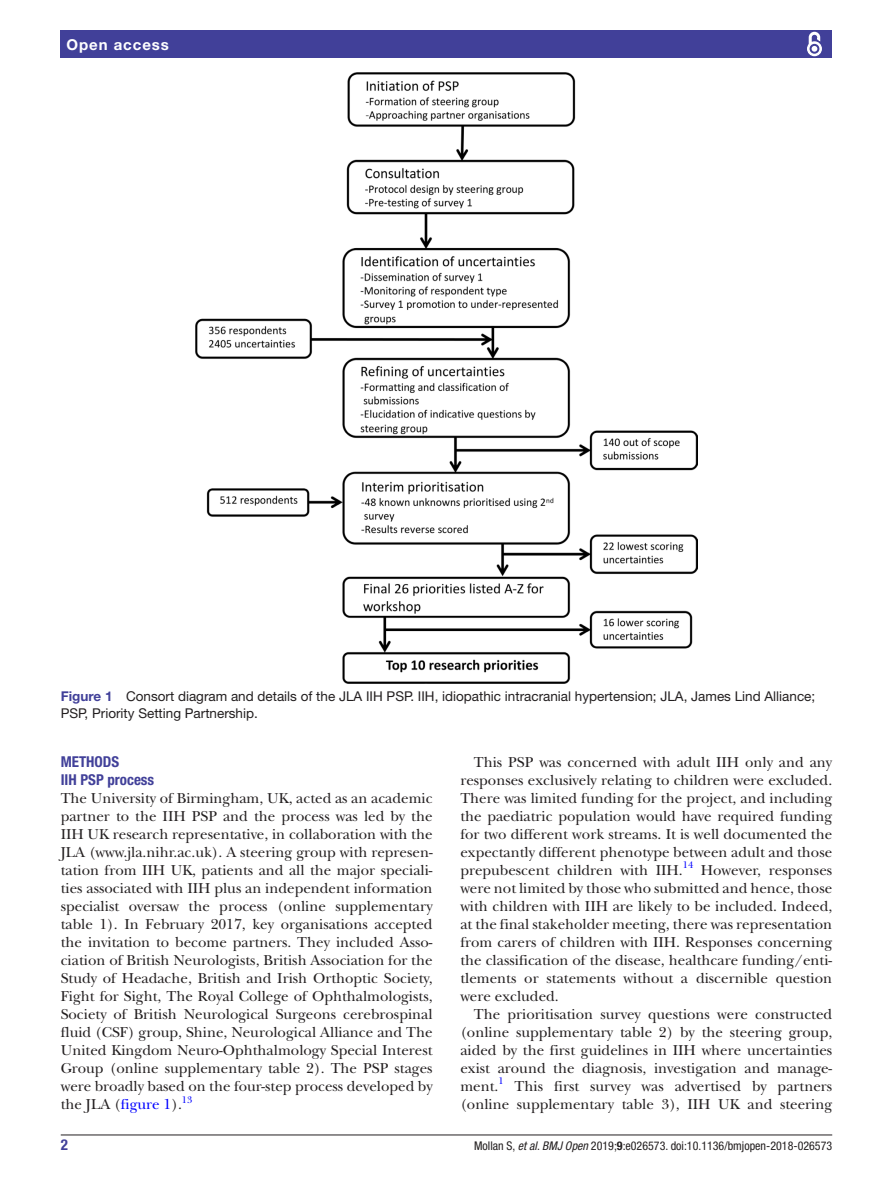
<style>
.page{position:relative;width:893px;height:1191px;background:#fff}
.page>*{position:absolute;margin:0;border:0;box-sizing:border-box;transform-origin:0 0}
.t1{font:15px/18px "New Baskerville";color:#231f20;text-align:justify}
.t2{font:700 condensed 15px/18px "Helvetica Neue LT Std";color:#414099}
.t3{font:700 15px "Helvetica Neue LT Std";letter-spacing:.065em;color:#fff}
.t4{font:13.5px/16.2px "Helvetica Neue LT Std";color:#231f20}
.t5{font:condensed 12px "Helvetica Neue LT Std";color:#231f20}
.t6{font:9.9px "New Baskerville";color:#00f}
.s1{font-weight:700;color:#414099}
.s2{color:#00f}
.s3{font-style:italic}
.s4{font-weight:700}
</style>
<div class="page">
<hr style="left:61px;top:1134px;width:771px;height:1px;background:#231f20">
<div style="left:61px;top:31px;width:771px;height:27px;background:#414099"></div>
<svg style="left:807px;top:31px;width:15px;height:26px"></svg>
<img style="left:196px;top:73px;width:501px;height:610px">
<p class="t3" style="left:66px;top:35px;width:104px">Open access</p>
<p class="t4" style="left:61px;top:688px;width:756px"><span class="s1">Figure 1</span> Consort diagram and details of the JLA IIH PSP. IIH, idiopathic intracranial hypertension; JLA, James Lind Alliance;<br>PSP, Priority Setting Partnership.</p>
<p class="t2" style="left:61px;top:752px;width:95px">Methods<br>IIH PSP process</p>
<p class="t1" style="left:61px;top:789px;width:373px">The University of Birmingham, UK, acted as an academic partner to the IIH PSP and the process was led by the IIH UK research representative, in collaboration with the JLA (www.jla.nihr.ac.uk). A steering group with represen&shy;tation from IIH UK, patients and all the major speciali&shy;ties associated with IIH plus an independent information specialist oversaw the process (online supplementary table 1). In February 2017, key organisations accepted the invitation to become partners. They included Asso&shy;ciation of British Neurologists, British Association for the Study of Headache, British and Irish Orthoptic Society, Fight for Sight, The Royal College of Ophthalmologists, Society of British Neurological Surgeons cerebrospinal fluid (CSF) group, Shine, Neurological Alliance and The United Kingdom Neuro-Ophthalmology Special Interest Group (online supplementary table 2). The PSP stages were broadly based on the four-step process developed by the JLA (<span class="s2">figure 1</span>).</p>
<p class="t6" style="left:182px;top:1093px;width:12px">13</p>
<p class="t1" style="left:460px;top:753px;width:373px;text-indent:14px">This PSP was concerned with adult IIH only and any responses exclusively relating to children were excluded.<br>There was limited funding for the project, and including the paediatric population would have required funding for two different work streams. It is well documented the expectantly different phenotype between adult and those prepubescent children with IIH.</p>
<p class="t6" style="left:683px;top:859px;width:12px">14</p>
<p class="t1" style="left:460px;top:861px;width:373px;text-indent:241px">However, responses were not limited by those who submitted and hence, those with children with IIH are likely to be included. Indeed, at the final stakeholder meeting, there was representation from carers of children with IIH. Responses concerning the classification of the disease, healthcare funding/enti&shy;tlements or statements without a discernible question were excluded.</p>
<p class="t1" style="left:460px;top:1005px;width:373px;text-indent:14px">The prioritisation survey questions were constructed (online supplementary table 2) by the steering group, aided by the first guidelines in IIH where uncertainties exist around the diagnosis, investigation and manage&shy;ment.</p>
<p class="t6" style="left:498px;top:1075px;width:7px">1</p>
<p class="t1" style="left:460px;top:1077px;width:373px;text-align:right">This first survey was advertised by partners<br>(online supplementary table 3), IIH UK and steering</p>
<p class="t2" style="left:61px;top:1135px;width:9px">2</p>
<p class="t5" style="left:474px;top:1138px;width:360px">Mollan S, <span class="s3">et al</span>. <span class="s3">BMJ Open</span> 2019;<span class="s4">9</span>:e026573. doi:10.1136/bmjopen-2018-026573</p>
</div>
